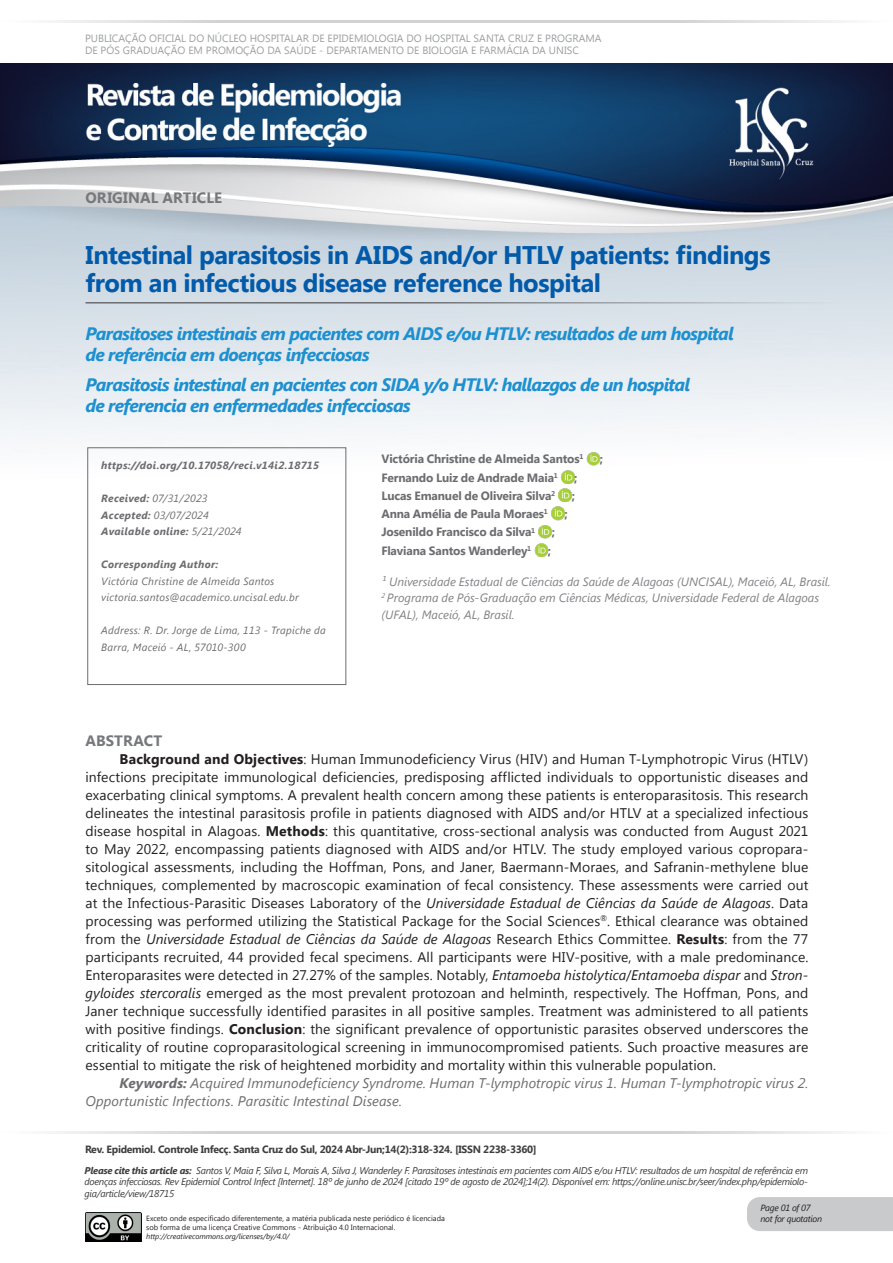
<style>
.page{position:relative;width:893px;height:1263px;background:#fff}
.page>*{position:absolute;margin:0;border:0;box-sizing:border-box;transform-origin:0 0}
.TÍTULOS{font:700 25.5px/27.6px "Segoe UI";letter-spacing:-.02em;color:#015aaa}
.títulos_textos{font:italic 700 18px "Segoe UI";letter-spacing:-.045em;color:#1d90d0}
.SESSAO{font:700 15px "Segoe UI";letter-spacing:.01em;color:#76787b}
.texto_ok{font:700 15px "Segoe UI";letter-spacing:.005em;color:#76787b}
.texto_ok-2{font:13.95px/18px "Segoe UI";letter-spacing:.01em;color:#231f20;text-align:justify}
.texto_ok-3{font:italic 13.95px/18px "Segoe UI";letter-spacing:.005em;color:#6c6d70}
.Titulação_médicos_ok{font:italic 12px/16.5px "Segoe UI";color:#808285}
.Nome_médico{font:700 12px "Segoe UI";letter-spacing:-.015em;color:#6c6d70}
.texto_ok-4{font:italic 10.5px/16.5px "Segoe UI";letter-spacing:.02em;color:#6c6d70}
.t1{font:10.5px/12.6px "Segoe UI";color:#9d9fa2}
.texto_ok-5{font:italic 700 10.5px "Segoe UI";letter-spacing:.025em;color:#6c6d70}
.t2{font:700 10.5px "Segoe UI";letter-spacing:-.03em;color:#3e3e3f}
.t3{font:italic 9.75px/11.7px "Segoe UI";letter-spacing:-.03em;color:#3e3e3f;text-align:justify}
.t4{font:italic 9px "Segoe UI";letter-spacing:-.03em;color:#231f20}
.t5{font:7.5px/9px "Segoe UI";color:#231f20}
.t6{font:italic 7.5px "Segoe UI";color:#231f20}
.s1{font-weight:700}
.s2{font-weight:400}
.s3{font-style:italic}
</style>
<div class="page">
<img style="left:0;top:64px;width:893px;height:456px">
<hr style="left:0;top:20px;width:446px;height:2px;background:#d1d2d4">
<hr style="left:446px;top:20px;width:447px;height:2px;background:#d1d2d4">
<img style="left:85px;top:1213px;width:57px;height:29px">
<hr style="left:0;top:1131px;width:446px;height:3px;background:#d1d2d4">
<hr style="left:446px;top:1131px;width:446px;height:3px;background:#d1d2d4">
<div style="left:747px;top:1197px;width:146px;height:34px;background:#c9cacc"></div>
<hr style="left:86px;top:302px;width:751px;height:1px;background:#6c6d70">
<img style="left:587px;top:451px;width:13px;height:14px">
<svg style="left:561px;top:470px;width:13px;height:13px"></svg>
<img style="left:558px;top:488px;width:14px;height:14px">
<img style="left:551px;top:506px;width:14px;height:14px">
<img style="left:538px;top:525px;width:14px;height:13px">
<img style="left:534px;top:543px;width:14px;height:13px">
<div style="left:88px;top:448px;width:258px;height:237px;border:1px solid #6c6d70"></div>
<p class="t1" style="left:85px;top:31px;width:518px">PUBLICAÇÃO OFICIAL DO NÚCLEO HOSPITALAR DE EPIDEMIOLOGIA DO HOSPITAL SANTA CRUZ E PROGRAMA<br>DE PÓS GRADUAÇÃO EM PROMOÇÃO DA SAÚDE - DEPARTAMENTO DE BIOLOGIA E FARMÁCIA DA UNISC</p>
<p class="SESSAO" style="left:86px;top:187px;width:138px">ORIGINAL ARTICLE</p>
<p class="TÍTULOS" style="left:86px;top:240px;width:687px">Intestinal parasitosis in AIDS and/or HTLV patients: findings from an infectious disease reference hospital</p>
<p class="títulos_textos" style="left:86px;top:321px;width:650px">Parasitoses intestinais em pacientes com AIDS e/ou HTLV: resultados de um hospital</p>
<p class="títulos_textos" style="left:86px;top:342px;width:286px">de referência em doenças infecciosas</p>
<p class="títulos_textos" style="left:86px;top:372px;width:606px">Parasitosis intestinal en pacientes con SIDA y/o HTLV: hallazgos de un hospital</p>
<p class="títulos_textos" style="left:86px;top:393px;width:327px">de referencia en enfermedades infecciosas</p>
<p class="texto_ok-5" style="left:101px;top:458px;width:219px">https://doi.org/10.17058/reci.v14i2.18715</p>
<p class="texto_ok-4" style="left:101px;top:490px;width:108px"><span class="s1">Received:</span> 07/31/2023</p>
<p class="texto_ok-4" style="left:101px;top:506px;width:109px"><span class="s1">Accepted:</span> 03/07/2024</p>
<p class="texto_ok-5" style="left:101px;top:524px;width:142px">Available online: <span class="s2">5/21/2024</span></p>
<p class="texto_ok-5" style="left:101px;top:557px;width:119px">Corresponding Author:</p>
<p class="texto_ok-4" style="left:101px;top:572px;width:175px">Victória Christine de Almeida Santos</p>
<p class="texto_ok-4" style="left:101px;top:589px;width:199px">victoria.santos@academico.uncisal.edu.br</p>
<p class="texto_ok-4" style="left:101px;top:622px;width:226px">Address: R. Dr. Jorge de Lima, 113 - Trapiche da<br>Barra, Maceió - AL, 57010-300</p>
<p class="Nome_médico" style="left:381px;top:451px;width:203px">Victória Christine de Almeida Santos<sup>1</sup></p>
<p class="Nome_médico" style="left:600px;top:451px;width:5px">;</p>
<p class="Nome_médico" style="left:381px;top:469px;width:178px">Fernando Luiz de Andrade Maia<sup>1</sup></p>
<p class="Nome_médico" style="left:574px;top:469px;width:5px">;</p>
<p class="Nome_médico" style="left:381px;top:487px;width:175px">Lucas Emanuel de Oliveira Silva<sup>2</sup></p>
<p class="Nome_médico" style="left:572px;top:487px;width:5px">;</p>
<p class="Nome_médico" style="left:381px;top:505px;width:168px">Anna Amélia de Paula Moraes<sup>1</sup></p>
<p class="Nome_médico" style="left:564px;top:505px;width:5px">;</p>
<p class="Nome_médico" style="left:381px;top:524px;width:155px">Josenildo Francisco da Silva<sup>1</sup></p>
<p class="Nome_médico" style="left:552px;top:524px;width:5px">;</p>
<p class="Nome_médico" style="left:381px;top:542px;width:151px">Flaviana Santos Wanderley<sup>1</sup></p>
<p class="Nome_médico" style="left:548px;top:542px;width:5px">;</p>
<p class="Titulação_médicos_ok" style="left:381px;top:573px;width:451px">¹ Universidade Estadual de Ciências da Saúde de Alagoas (UNCISAL), Maceió, AL, Brasil.</p>
<p class="Titulação_médicos_ok" style="left:381px;top:589px;width:439px"><sup>2</sup> Programa de Pós-Graduação em Ciências Médicas, Universidade Federal de Alagoas (UFAL), Maceió, AL, Brasil.</p>
<p class="texto_ok" style="left:86px;top:730px;width:78px">ABSTRACT</p>
<p class="texto_ok-2" style="left:86px;top:749px;width:724px;text-indent:34px"><span class="s1">Background and Objectives</span>: Human Immunodeficiency Virus (HIV) and Human T-Lymphotropic Virus (HTLV) infections precipitate immunological deficiencies, predisposing afflicted individuals to opportunistic diseases and exacerbating clinical symptoms. A prevalent health concern among these patients is enteroparasitosis. This research delineates the intestinal parasitosis profile in patients diagnosed with AIDS and/or HTLV at a specialized infectious disease hospital in Alagoas. <span class="s1">Methods</span>: this quantitative, cross-sectional analysis was conducted from August 2021 to May 2022, encompassing patients diagnosed with AIDS and/or HTLV. The study employed various copropara&shy;sitological assessments, including the Hoffman, Pons, and Janer, Baermann-Moraes, and Safranin-methylene blue techniques, complemented by macroscopic examination of fecal consistency. These assessments were carried out at the Infectious-Parasitic Diseases Laboratory of the <span class="s3">Universidade Estadual de Ciências da Saúde de Alagoas</span>. Data processing was performed utilizing the Statistical Package for the Social Sciences<sup>®</sup>. Ethical clearance was obtained from the <span class="s3">Universidade Estadual de Ciências da Saúde de Alagoas</span> Research Ethics Committee. <span class="s1">Results</span>: from the 77 participants recruited, 44 provided fecal specimens. All participants were HIV-positive, with a male predominance.<br>Enteroparasites were detected in 27.27% of the samples. Notably, <span class="s3">Entamoeba histolytica</span>/<span class="s3">Entamoeba dispar</span> and <span class="s3">Stron&shy;gyloides stercoralis</span> emerged as the most prevalent protozoan and helminth, respectively. The Hoffman, Pons, and Janer technique successfully identified parasites in all positive samples. Treatment was administered to all patients with positive findings. <span class="s1">Conclusion</span>: the significant prevalence of opportunistic parasites observed underscores the criticality of routine coproparasitological screening in immunocompromised patients. Such proactive measures are essential to mitigate the risk of heightened morbidity and mortality within this vulnerable population.</p>
<p class="texto_ok-3" style="left:86px;top:1073px;width:724px;text-indent:34px"><span class="s1">Keywords:</span> Acquired Immunodeficiency Syndrome. Human T-lymphotropic virus 1. Human T-lymphotropic virus 2.<br>Opportunistic Infections. Parasitic Intestinal Disease.</p>
<p class="t2" style="left:85px;top:1141px;width:453px">Rev. Epidemiol. Controle Infecç. Santa Cruz do Sul, 2024 Abr-Jun;14(2):318-324. [ISSN 2238-3360]</p>
<p class="t3" style="left:85px;top:1164px;width:725px"><span class="s1">Please cite this article as:</span> Santos V, Maia F, Silva L, Morais A, Silva J, Wanderley F. Parasitoses intestinais em pacientes com AIDS e/ou HTLV: resultados de um hospital de referência em doenças infecciosas. Rev Epidemiol Control Infect [Internet]. 18º de junho de 2024 [citado 19º de agosto de 2024];14(2). Disponível em: https://online.unisc.br/seer/index.php/epidemiolo&shy;gia/article/view/18715</p>
<p class="t5" style="left:146px;top:1213px;width:300px">Exceto onde especificado diferentemente, a matéria publicada neste periódico é licenciada sob forma de uma licença Creative Commons - Atribuição 4.0 Internacional.</p>
<p class="t6" style="left:146px;top:1231px;width:145px">http://creativecommons.org/licenses/by/4.0/</p>
<p class="t4" style="left:760px;top:1201px;width:52px">Page 01 of 07</p>
<p class="t4" style="left:760px;top:1212px;width:63px">not for quotation</p>
</div>
